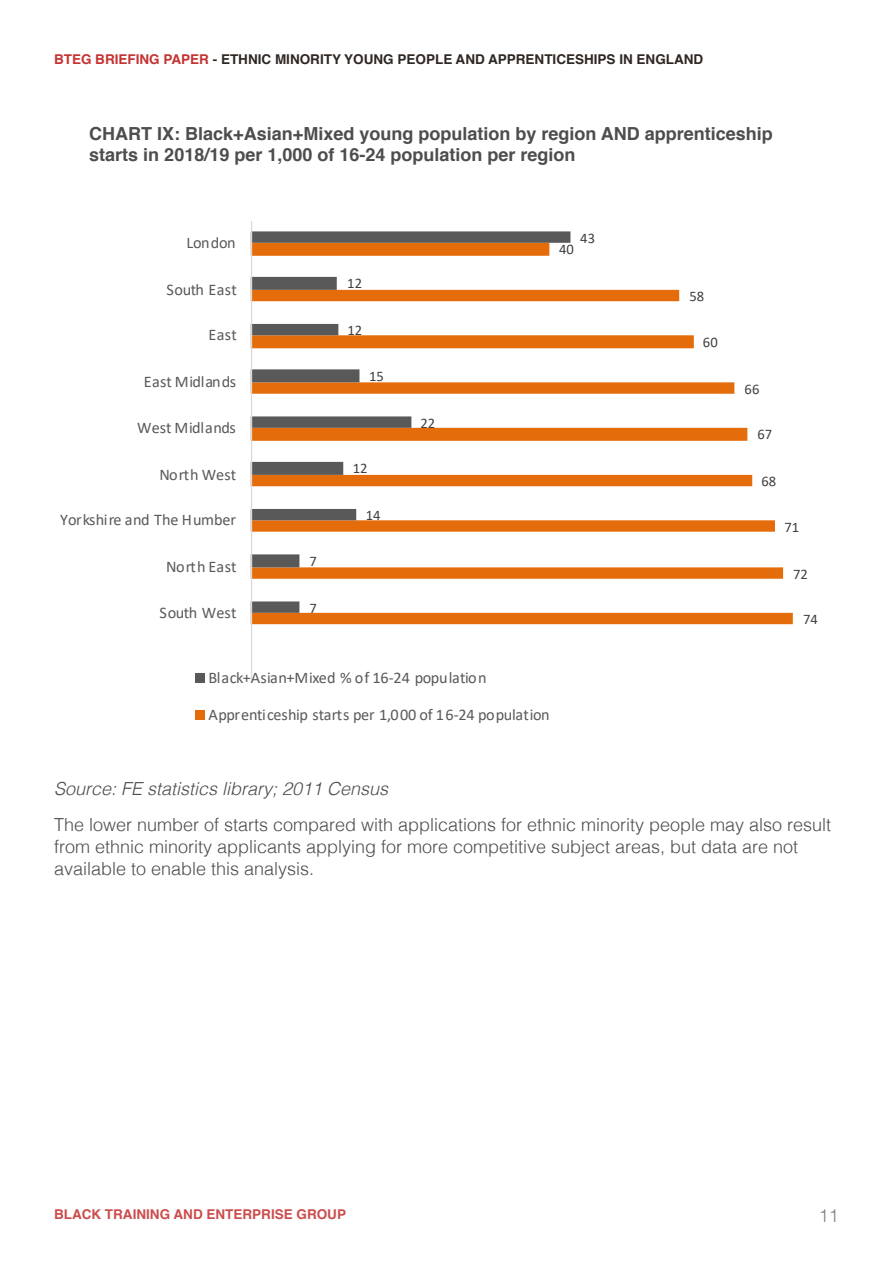
<style>
.page{position:relative;width:893px;height:1263px;background:#fff}
.page>*{position:absolute;margin:0;border:0;box-sizing:border-box;transform-origin:0 0}
.t1{font:300 18px/21.6px "Helvetica";color:#4d4d4d}
.t2{font:700 18px/21.6px "Helvetica";color:#4d4d4d}
.t3{font:italic 300 18px "Helvetica";color:#4d4d4d}
.t4{font:300 18px "Helvetica";color:#808080}
.t5{font:16.2px "Calibri";color:#595959}
.t6{font:14.55px "Calibri";color:#404040}
.t7{font:700 13.5px "Helvetica";color:#2f2722}
.t8{font:700 13.5px "Helvetica";color:#cc4d4d}
.s1{color:#c53333}
</style>
<div class="page">
<svg style="left:252px;top:289px;width:541px;height:335px"></svg>
<svg style="left:252px;top:231px;width:318px;height:382px"></svg>
<hr style="left:251px;top:221px;width:1px;height:461px;background:#d9d9d9">
<div style="left:196px;top:673px;width:9px;height:10px;background:#595959"></div>
<div style="left:196px;top:710px;width:9px;height:10px;background:#e46c0a"></div>
<p class="t7" style="left:54px;top:48px;width:651px"><span class="s1">BTEG BRIEFING PAPER</span> - ETHNIC MINORITY YOUNG PEOPLE AND APPRENTICESHIPS IN ENGLAND</p>
<p class="t2" style="left:89px;top:123px;width:685px">CHART IX: Black+Asian+Mixed young population by region AND apprenticeship starts in 2018/19 per 1,000 of 16-24 population per region</p>
<p class="t5" style="left:187px;top:231px;width:51px">London</p>
<p class="t6" style="left:580px;top:228px;width:16px">43</p>
<p class="t6" style="left:559px;top:239px;width:16px">40</p>
<p class="t5" style="left:166px;top:278px;width:72px">South East</p>
<p class="t6" style="left:347px;top:273px;width:16px">12</p>
<p class="t5" style="left:209px;top:324px;width:30px">East</p>
<p class="t6" style="left:347px;top:320px;width:16px">12</p>
<p class="t5" style="left:144px;top:371px;width:94px">East Midlands</p>
<p class="t6" style="left:369px;top:366px;width:16px">15</p>
<p class="t5" style="left:137px;top:416px;width:100px">West Midlands</p>
<p class="t6" style="left:421px;top:413px;width:16px">22</p>
<p class="t5" style="left:159px;top:463px;width:78px">North West</p>
<p class="t6" style="left:353px;top:458px;width:16px">12</p>
<p class="t5" style="left:60px;top:509px;width:178px">Yorkshire and The Humber</p>
<p class="t6" style="left:366px;top:505px;width:16px">14</p>
<p class="t5" style="left:166px;top:556px;width:72px">North East</p>
<p class="t6" style="left:310px;top:551px;width:9px">7</p>
<p class="t5" style="left:160px;top:601px;width:78px">South West</p>
<p class="t6" style="left:310px;top:598px;width:9px">7</p>
<p class="t5" style="left:209px;top:666px;width:279px">Black+Asian+Mixed % of 16-24 population</p>
<p class="t5" style="left:209px;top:703px;width:343px">Apprenticeship starts per 1,000 of 16-24 population</p>
<p class="t3" style="left:54px;top:774px;width:336px">Source: FE statistics library; 2011 Census</p>
<p class="t6" style="left:689px;top:286px;width:16px">58</p>
<p class="t6" style="left:703px;top:332px;width:16px">60</p>
<p class="t6" style="left:745px;top:379px;width:16px">66</p>
<p class="t6" style="left:757px;top:424px;width:16px">67</p>
<p class="t6" style="left:761px;top:471px;width:16px">68</p>
<p class="t6" style="left:784px;top:517px;width:16px">71</p>
<p class="t6" style="left:793px;top:564px;width:16px">72</p>
<p class="t6" style="left:803px;top:609px;width:16px">74</p>
<p class="t1" style="left:54px;top:813px;width:779px">The lower number of starts compared with applications for ethnic minority people may also result from ethnic minority applicants applying for more competitive subject areas, but data are not available to enable this analysis.</p>
<p class="t8" style="left:54px;top:1203px;width:294px">BLACK TRAINING AND ENTERPRISE GROUP</p>
<p class="t4" style="left:819px;top:1200px;width:22px">11</p>
</div>
